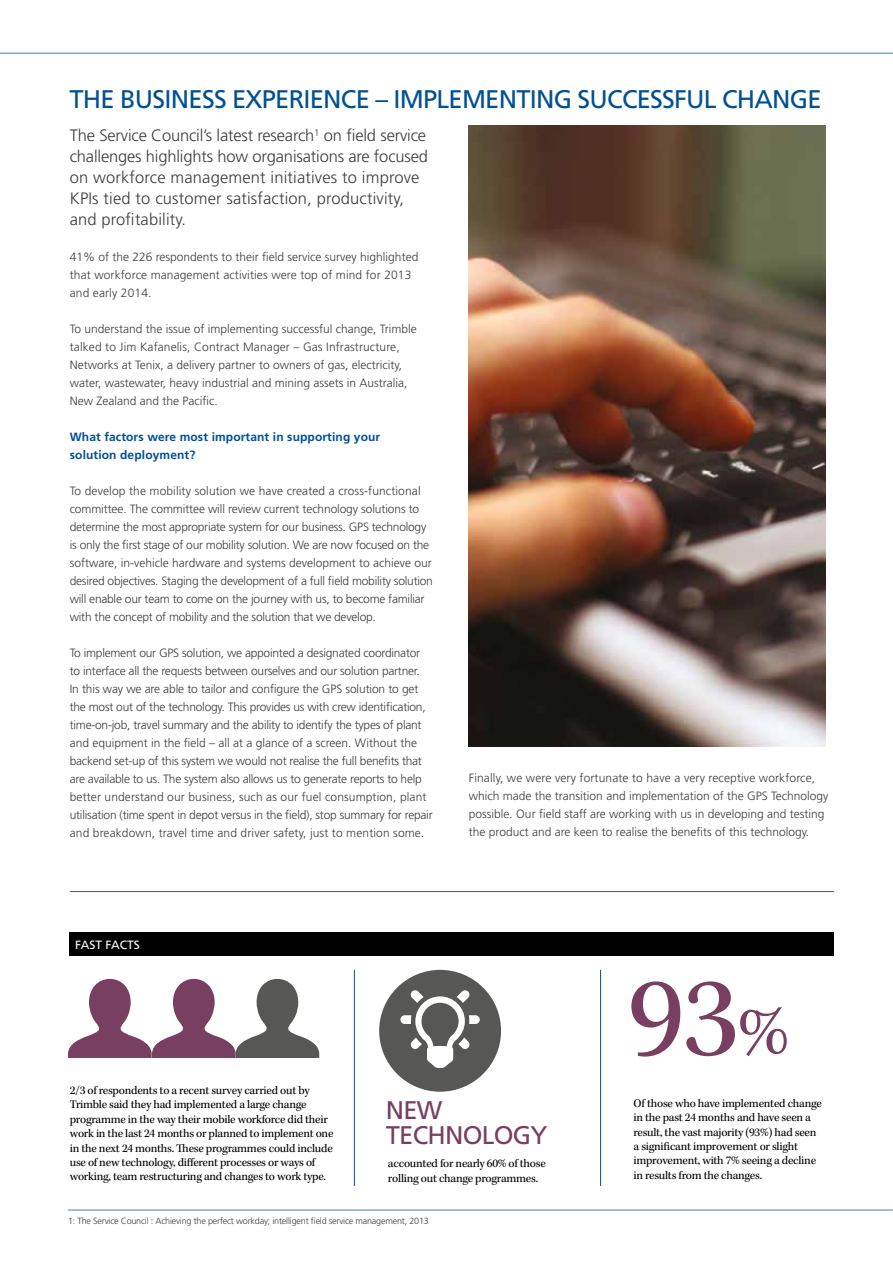
<style>
.page{position:relative;width:893px;height:1263px;background:#fff}
.page>*{position:absolute;margin:0;border:0;box-sizing:border-box;transform-origin:0 0}
.t1{font:117px "Kepler Std";color:#783f61}
.t2{font:25.5px "Frutiger";letter-spacing:-.03em;color:#005092}
.t3{font:25.5px/25.5px "Frutiger";letter-spacing:-.03em;color:#783f61}
.t4{font:300 16.5px/21px "Frutiger";letter-spacing:.01em;color:#3c3c3b}
.t5{font:300 12px/18px "Frutiger";color:#3c3c3b}
.t6{font:300 12px/18px "Frutiger";letter-spacing:-.02em;color:#3c3c3b}
.t7{font:12px/14.4px "Kepler Std";letter-spacing:-.02em;color:#000}
.t8{font:700 12px/18px "Frutiger";letter-spacing:.01em;color:#005092}
.t9{font:12px "Frutiger";color:#fff}
.t10{font:300 9px "Frutiger";letter-spacing:-.02em;color:#3c3c3b}
.s1{font-size:72px}
</style>
<div class="page">
<hr style="left:0;top:53px;width:893px;height:1px;background:#4c7ab1">
<hr style="left:70px;top:891px;width:764px;height:1px;background:#575756">
<hr style="left:68px;top:1209px;width:825px;height:1px;background:#4c7ab1">
<div style="left:70px;top:932px;width:764px;height:24px;background:#000"></div>
<hr style="left:354px;top:970px;width:1px;height:216px;background:#005092">
<hr style="left:600px;top:970px;width:1px;height:216px;background:#005092">
<div style="left:379px;top:970px;width:122px;height:122px;background:#575756;border-radius:50%"></div>
<img style="left:469px;top:125px;width:357px;height:621px">
<svg style="left:68px;top:979px;width:251px;height:79px"></svg>
<svg style="left:400px;top:990px;width:80px;height:78px"></svg>
<h2 class="t2" style="left:69px;top:84px;width:80px">THE BUSINESS</h2>
<h2 class="t2" style="left:232px;top:84px;width:44px">EXPERIEN</h2>
<h2 class="t2" style="left:341px;top:84px;width:124px">CE – IMPLEMENTING</h2>
<h2 class="t2" style="left:578px;top:84px;width:73px">SUCCESSFU</h2>
<h2 class="t2" style="left:704px;top:84px;width:85px">L CHANGE</h2>
<h3 class="t4" style="left:70px;top:125px;width:360px">The Service C ouncil’s latest research<sup>1</sup> on field service challenges highlights how organisations are focused on workforce management initiatives to improve KPIs tied to customer satisfaction, productivity, and profitability.</h3>
<p class="t5" style="left:70px;top:248px;width:350px">41% of the 226 respondents to their field service survey highlighted that workforce management activities were top of mind for 2013 and early 2014.</p>
<p class="t5" style="left:70px;top:320px;width:348px">To understand the issue of implementing successful change, Trimble talked to Jim Kafanelis, Contract Manager – Gas Infrastructure, Networks at Tenix, a delivery partner to owners of gas, electricity, water, wastewater, heavy industrial and mining assets in Australia, New Zealand and the Pacific.</p>
<p class="t8" style="left:70px;top:428px;width:312px">What factors were most important in supporting your solution deployment?</p>
<p class="t5" style="left:70px;top:482px;width:352px;text-align:justify">To develop the mobility solution we have created a cross-functional committee. The committee will review current technology solutions to determine the most appropriate system for our business. GPS</p>
<p class="t6" style="left:70px;top:518px;width:365px;text-indent:302px">technology is only the first stage of our mobility solution. We are now focused on the software, in-vehicle hardware and systems development to achieve our desired objectives. Staging the development of a full field mobility solution will enable our team to come on the journey with us, to become familiar with the concept of mobility and the solution that we develop.</p>
<p class="t5" style="left:70px;top:644px;width:97px">To implement our GPS</p>
<p class="t5" style="left:70px;top:644px;width:352px;text-align:justify;text-indent:112px">solution, we appointed a designated coordinator to interface all the requests between ourselves and our solution partner.<br>In this way we are able to tailor and configure the GPS</p>
<p class="t6" style="left:70px;top:680px;width:364px;text-indent:276px">solution to get the most out of the technology. This provides us with crew identification, time-on-job, travel summary and the ability to identify the types of plant and equipment in the field – all at a glance of a screen. Without the backend set-up of this system we would not realise the full benefits that are available to us. The system also allows us to generate reports to help better understand our business, such as our fuel consumption, plant utilisation (time spent in depot versus in the field), stop summary for repair and breakdown, travel time and driver safety, just to mention some.</p>
<p class="t5" style="left:469px;top:769px;width:348px">Finally, we were very fortunate to have a very receptive workforce, which made the transition and implementation of the GPS</p>
<p class="t5" style="left:469px;top:787px;width:361px;text-indent:302px">Technology possible. Our field staff are working with us in developing and testing the product and are keen to realise the benefits of this technology.</p>
<p class="t9" style="left:75px;top:938px;width:59px">FAST FACTS</p>
<h1 class="t1" style="left:628px;top:952px;width:163px">93<span class="s1">%</span></h1>
<p class="t7" style="left:70px;top:1083px;width:265px">2/3 of respondents to a recent survey carried out by Trimble said they had implemented a large change programme in the way their mobile workforce did their work in the last 24 months or planned to implement one in the next 24 months. These programmes could include use of new technology, different processes or ways of working, team restructuring and changes to work type.</p>
<h2 class="t3" style="left:386px;top:1097px;width:163px">NEW<br>TECHNOLOGY</h2>
<p class="t7" style="left:388px;top:1157px;width:159px">accounted for nearly 60% of those rolling out change programmes.</p>
<p class="t10" style="left:68px;top:1216px;width:362px">1: The Service Council : Achieving the perfect workday; intelligent field service management, 2013</p>
<p class="t7" style="left:634px;top:1096px;width:190px">Of those who have implemented change in the past 24 months and have seen a result, the vast majority (93%) had seen a significant improvement or slight improvement, with 7% seeing a decline in results from the changes.</p>
</div>
